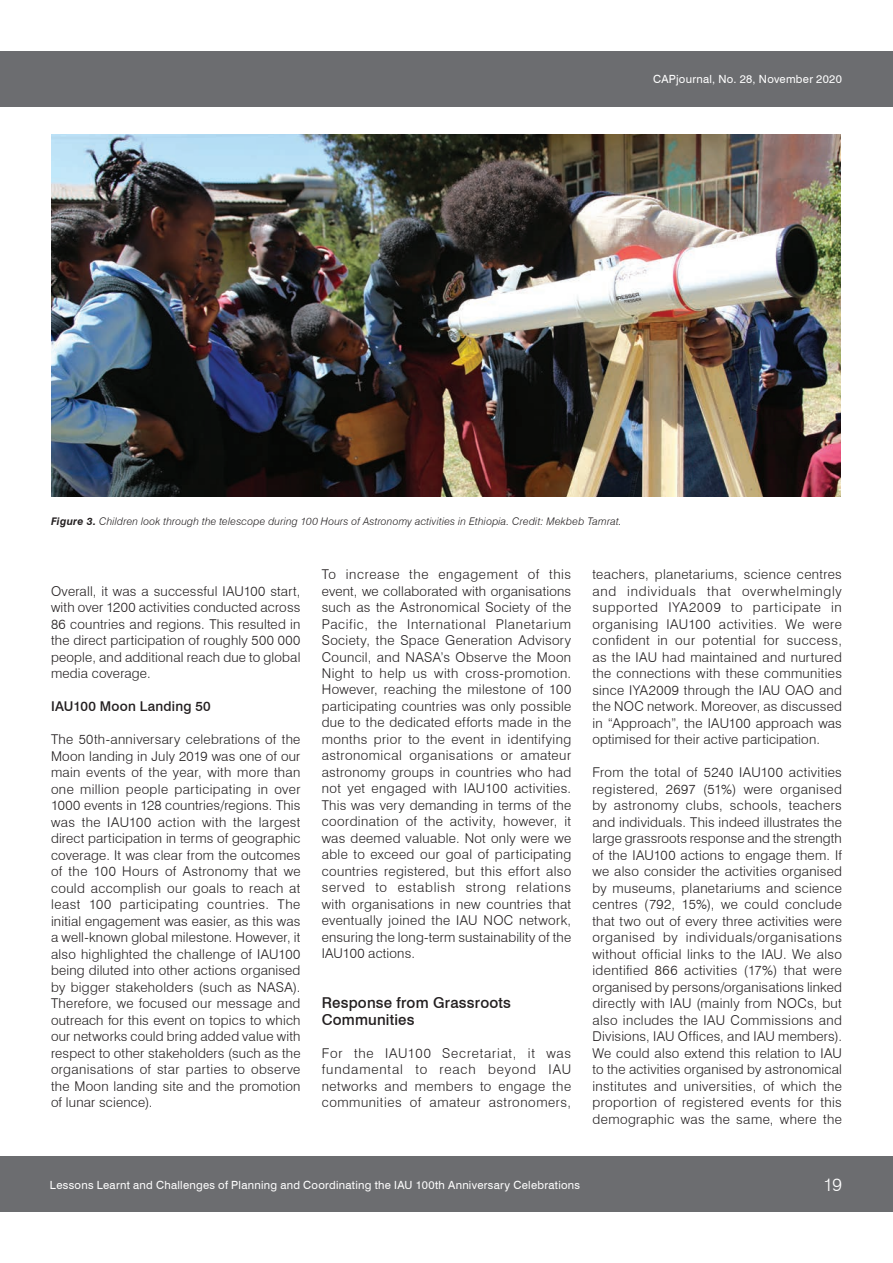
<style>
.page{position:relative;width:893px;height:1263px;background:#fff}
.page>*{position:absolute;margin:0;border:0;box-sizing:border-box;transform-origin:0 0}
.t1{font:300 18px "Swiss 721 BT";color:#fff}
.t2{font:500 15px/16.5px "Swiss 721 BT";letter-spacing:.01em;color:#231f20}
.t3{font:300 13.5px/16.5px "Swiss 721 BT";letter-spacing:.015em;color:#231f20;text-align:justify}
.t4{font:500 13.5px "Swiss 721 BT";letter-spacing:.015em;color:#231f20}
.t5{font:11.25px "Swiss 721 BT";letter-spacing:.025em;color:#fff}
.t6{font:italic 300 10.5px "Swiss 721 BT";letter-spacing:.02em;color:#231f20}
.s1{font-weight:700}
</style>
<div class="page">
<div style="left:0;top:51px;width:893px;height:55px;background:#6c6d70"></div>
<div style="left:0;top:1157px;width:893px;height:55px;background:#6c6d70"></div>
<img style="left:51px;top:134px;width:790px;height:363px">
<p class="t5" style="left:653px;top:72px;width:190px">CAPjournal, No. 28, November 2020</p>
<p class="t6" style="left:51px;top:514px;width:572px"><span class="s1">Figure 3.</span> Children look through the telescope during 100 Hours of Astronomy activities in Ethiopia. Credit: Mekbeb Tamrat.</p>
<p class="t3" style="left:51px;top:582px;width:251px">Overall, it was a successful IAU100 start, with over 1200 activities conducted across 86 countries and regions. This resulted in the direct participation of roughly 500 000 people, and additional reach due to global media coverage.</p>
<p class="t4" style="left:51px;top:698px;width:161px">IAU100 Moon Landing 50</p>
<p class="t3" style="left:51px;top:731px;width:251px">The 50th-anniversary celebrations of the Moon landing in July 2019 was one of our main events of the year, with more than one million people participating in over 1000 events in 128 countries/regions. This was the IAU100 action with the largest direct participation in terms of geographic coverage. It was clear from the outcomes of the 100 Hours of Astronomy that we could accomplish our goals to reach at least 100 participating countries. The initial engagement was easier, as this was a well-known global milestone. However, it also highlighted the challenge of IAU100 being diluted into other actions organised by bigger stakeholders (such as NASA).<br>Therefore, we focused our message and outreach for this event on topics to which our networks could bring added value with respect to other stakeholders (such as the organisations of star parties to observe the Moon landing site and the promotion of lunar science).</p>
<p class="t3" style="left:322px;top:566px;width:251px">To increase the engagement of this event, we collaborated with organisations such as the Astronomical Society of the Pacific, the International Planetarium Society, the Space Generation Advisory Council, and NASA’s Observe the Moon Night to help us with cross-promotion.<br>However, reaching the milestone of 100 participating countries was only possible due to the dedicated efforts made in the months prior to the event in identifying astronomical organisations or amateur astronomy groups in countries who had not yet engaged with IAU100 activities.<br>This was very demanding in terms of the coordination of the activity, however, it was deemed valuable. Not only were we able to exceed our goal of participating countries registered, but this effort also served to establish strong relations with organisations in new countries that eventually joined the IAU NOC network, ensuring the long-term sustainability of the IAU100 actions.</p>
<p class="t2" style="left:322px;top:994px;width:191px">Response from Grassroots<br>Communities</p>
<p class="t3" style="left:322px;top:1044px;width:251px">For the IAU100 Secretariat, it was fundamental to reach beyond IAU networks and members to engage the communities of amateur astronomers,</p>
<p class="t3" style="left:592px;top:566px;width:251px">teachers, planetariums, science centres and individuals that overwhelmingly supported IYA2009 to participate in organising IAU100 activities. We were confident in our potential for success, as the IAU had maintained and nurtured the connections with these communities since IYA2009 through the IAU OAO and the NOC network. Moreover, as discussed in “Approach”, the IAU100 approach was optimised for their active participation.</p>
<p class="t3" style="left:592px;top:764px;width:251px">From the total of 5240 IAU100 activities registered, 2697 (51%) were organised by astronomy clubs, schools, teachers and individuals. This indeed illustrates the large grassroots response and the strength of the IAU100 actions to engage them. If we also consider the activities organised by museums, planetariums and science centres (792, 15%), we could conclude that two out of every three activities were organised by individuals/organisations without official links to the IAU. We also identified 866 activities (17%) that were organised by persons/organisations linked directly with IAU (mainly from NOCs, but also includes the IAU Commissions and Divisions, IAU Offices, and IAU members).<br>We could also extend this relation to IAU to the activities organised by astronomical institutes and universities, of which the proportion of registered events for this demographic was the same, where the</p>
<p class="t5" style="left:50px;top:1178px;width:532px">Lessons Learnt and Challenges of Planning and Coordinating the IAU 100th Anniversary Celebrations</p>
<h1 class="t1" style="left:824px;top:1174px;width:20px">19</h1>
</div>
